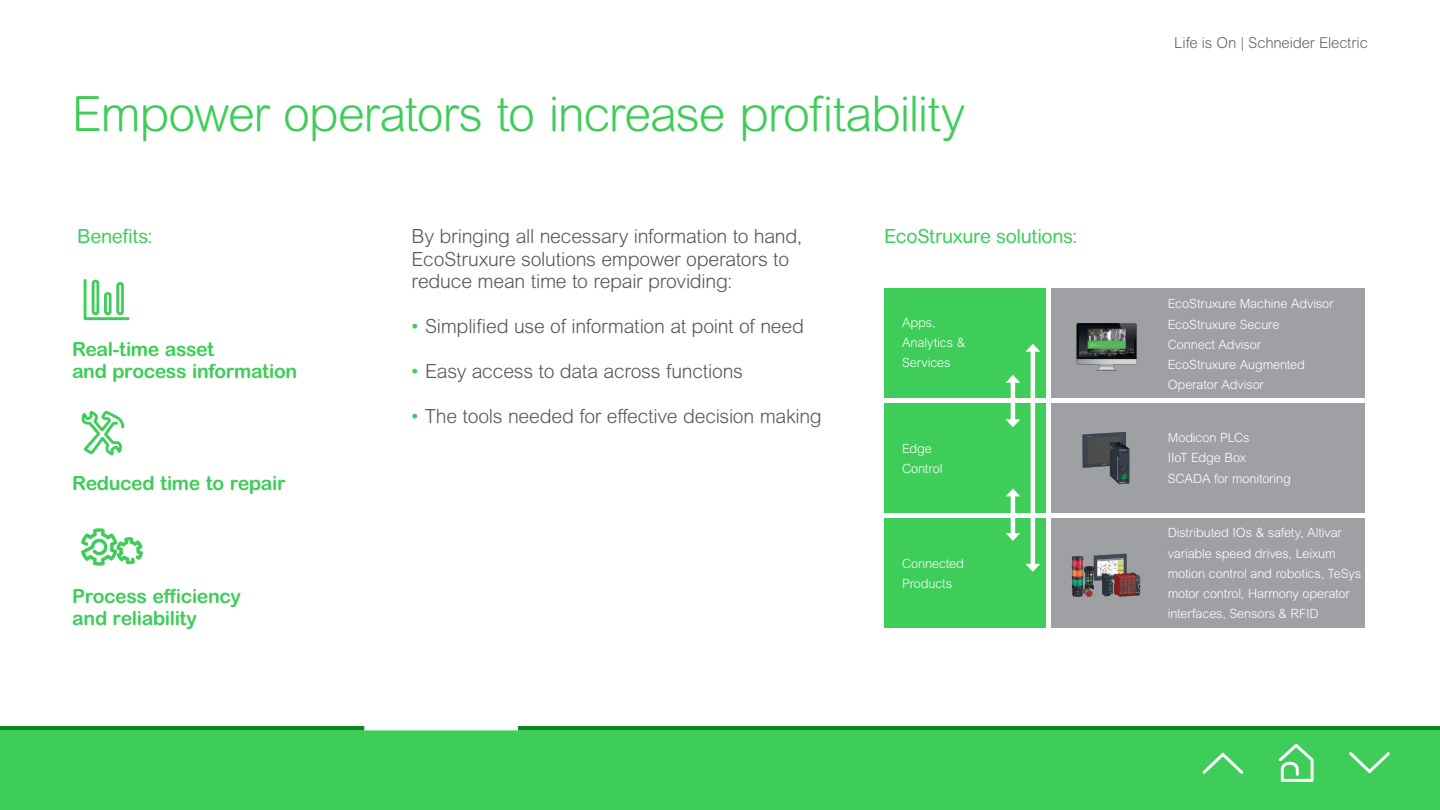
<style>
.page{position:relative;width:1440px;height:810px;background:#fff}
.page>*{position:absolute;margin:0;border:0;box-sizing:border-box;transform-origin:0 0}
.t1{font:300 48.75px "Arial Rounded MT Pro";letter-spacing:-.025em;color:#3dcd58}
.t2{font:300 19.5px/22.5px "Arial Rounded MT Pro";letter-spacing:-.015em;color:#575756}
.t3{font:700 19.5px/22.5px "Arial Rounded MT Pro";letter-spacing:-.02em;color:#3dcd58}
.t4{font:19.5px "Arial Rounded MT Pro";letter-spacing:-.02em;color:#3dcd58}
.t5{font:300 15px "Arial Rounded MT Pro";letter-spacing:-.01em;color:#626469}
.t6{font:300 12.75px/20.2px "Arial Rounded MT Pro";letter-spacing:-.01em;color:#fff}
.s1{font-weight:400;color:#3dcd58}
</style>
<div class="page">
<div style="left:0;top:726px;width:1440px;height:84px;background:#3dcd58"></div>
<hr style="left:0;top:726px;width:1440px;height:4px;background:#0c881e">
<svg style="left:1279px;top:744px;width:35px;height:38px"></svg>
<svg style="left:1202px;top:752px;width:42px;height:22px"></svg>
<svg style="left:1349px;top:752px;width:41px;height:22px"></svg>
<svg style="left:365px;top:726px;width:152px;height:4px"></svg>
<div style="left:884px;top:288px;width:162px;height:109px;background:#3dcd58"></div>
<div style="left:884px;top:403px;width:162px;height:109px;background:#3dcd58"></div>
<div style="left:884px;top:519px;width:162px;height:109px;background:#3dcd58"></div>
<div style="left:1052px;top:288px;width:313px;height:109px;background:#9fa0a4"></div>
<div style="left:1052px;top:403px;width:313px;height:109px;background:#9fa0a4"></div>
<div style="left:1052px;top:519px;width:313px;height:109px;background:#9fa0a4"></div>
<hr style="left:1031px;top:349px;width:4px;height:218px;background:#fff">
<svg style="left:1025px;top:344px;width:15px;height:8px"></svg>
<svg style="left:1025px;top:564px;width:15px;height:8px"></svg>
<hr style="left:1011px;top:380px;width:4px;height:42px;background:#fff">
<svg style="left:1006px;top:375px;width:14px;height:8px"></svg>
<svg style="left:1006px;top:419px;width:14px;height:8px"></svg>
<hr style="left:1011px;top:493px;width:4px;height:43px;background:#fff">
<svg style="left:1006px;top:488px;width:14px;height:8px"></svg>
<svg style="left:1006px;top:533px;width:14px;height:8px"></svg>
<img style="left:81px;top:410px;width:44px;height:46px">
<img style="left:81px;top:528px;width:62px;height:38px">
<img style="left:83px;top:279px;width:47px;height:42px">
<img style="left:1076px;top:323px;width:61px;height:48px">
<img style="left:1082px;top:432px;width:48px;height:53px">
<img style="left:1072px;top:553px;width:69px;height:44px">
<h1 class="t1" style="left:72px;top:85px;width:895px">Empower operators to increase profitability</h1>
<h2 class="t4" style="left:77px;top:225px;width:77px">Benefits:</h2>
<h2 class="t3" style="left:72px;top:338px;width:227px">Real-time asset<br>and process information</h2>
<h2 class="t2" style="left:412px;top:226px;width:392px">By bringing all necessary information to hand,<br>EcoStruxure solutions empower operators to reduce mean time to repair providing:</h2>
<h2 class="t2" style="left:412px;top:316px;width:394px"><span class="s1">•</span> Simplified use of information at point of need</h2>
<h2 class="t2" style="left:412px;top:361px;width:333px"><span class="s1">•</span> Easy access to data across functions</h2>
<h2 class="t2" style="left:412px;top:406px;width:412px"><span class="s1">•</span> The tools needed for effective decision making</h2>
<h2 class="t4" style="left:884px;top:225px;width:194px">EcoStruxure solutions:</h2>
<p class="t6" style="left:902px;top:313px;width:65px">Apps,<br>Analytics &amp;<br>Services</p>
<p class="t5" style="left:1174px;top:34px;width:195px">Life is On | Schneider Electric</p>
<p class="t6" style="left:1168px;top:294px;width:167px">EcoStruxure Machine Advisor<br>EcoStruxure Secure<br>Connect Advisor<br>EcoStruxure Augmented<br>Operator Advisor</p>
<h2 class="t3" style="left:72px;top:473px;width:215px">Reduced time to repair</h2>
<h2 class="t3" style="left:72px;top:585px;width:170px">Process efficiency and reliability</h2>
<p class="t6" style="left:902px;top:439px;width:42px">Edge<br>Control</p>
<p class="t6" style="left:1168px;top:428px;width:125px">Modicon PLCs<br>IIoT Edge Box<br>SCADA for monitoring</p>
<p class="t6" style="left:902px;top:554px;width:63px">Connected<br>Products</p>
<p class="t6" style="left:1168px;top:523px;width:195px">Distributed IOs &amp; safety, Altivar variable speed drives, Leixum motion control and robotics, TeSys motor control, Harmony operator interfaces, Sensors &amp; RFID</p>
</div>
